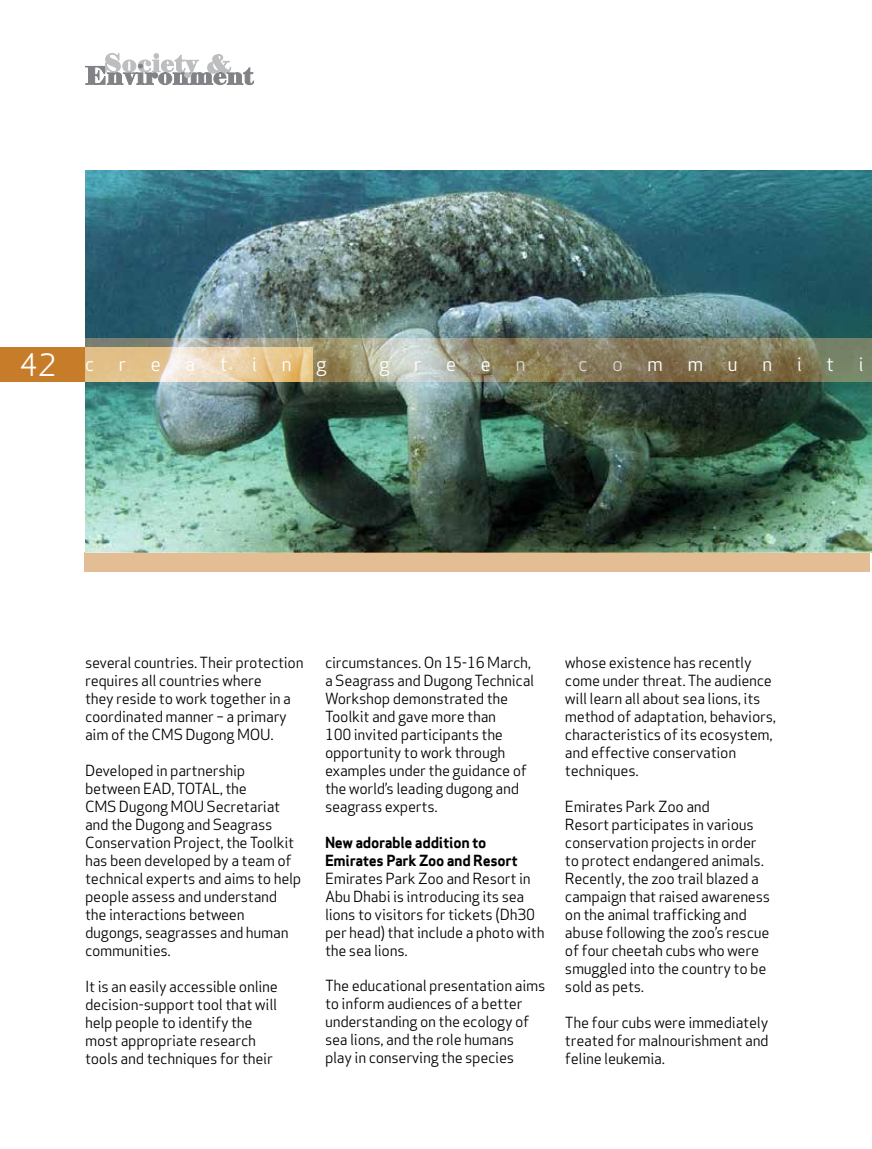
<style>
.page{position:relative;width:872px;height:1149px;background:#fff}
.page>*{position:absolute;margin:0;border:0;box-sizing:border-box;transform-origin:0 0}
.t1{font:30px "Apex Sans";color:#fff}
.t2{font:19.5px "Apex New";color:#fff}
.t3{font:19.5px "Apex New";color:#d1d3d4}
.t4{font:15px/18px "Apex Sans";letter-spacing:-.02em;color:#000}
.t5{font:700 15px/18px "Apex Sans";letter-spacing:-.02em;color:#000}
</style>
<div class="page">
<svg style="left:85px;top:53px;width:169px;height:33px"></svg>
<img style="left:85px;top:170px;width:787px;height:382px">
<div style="left:85px;top:552px;width:785px;height:19px;background:#e3bd94"></div>
<div style="left:0;top:347px;width:313px;height:35px;background:#c77c2a"></div>
<svg style="left:85px;top:338px;width:787px;height:44px;background:#a59a7a"></svg>
<h1 class="t1" style="left:20px;top:341px;width:38px">42</h1>
<h2 class="t2" style="left:85px;top:351px;width:10px">c</h2>
<h2 class="t2" style="left:119px;top:351px;width:9px">r</h2>
<h2 class="t2" style="left:151px;top:351px;width:11px">e</h2>
<h2 class="t2" style="left:186px;top:351px;width:11px">a</h2>
<h2 class="t2" style="left:220px;top:351px;width:9px">t</h2>
<h2 class="t2" style="left:252px;top:351px;width:6px">i</h2>
<h2 class="t2" style="left:282px;top:351px;width:11px">n</h2>
<h2 class="t2" style="left:316px;top:351px;width:11px">g</h2>
<h2 class="t2" style="left:379px;top:351px;width:11px">g</h2>
<h2 class="t2" style="left:414px;top:351px;width:9px">r</h2>
<h2 class="t2" style="left:446px;top:351px;width:11px">e</h2>
<h2 class="t2" style="left:481px;top:351px;width:11px">e</h2>
<h2 class="t3" style="left:516px;top:351px;width:11px">n</h2>
<h2 class="t3" style="left:578px;top:351px;width:10px">c</h2>
<h2 class="t3" style="left:612px;top:351px;width:12px">o</h2>
<h2 class="t2" style="left:647px;top:351px;width:17px">m</h2>
<h2 class="t2" style="left:687px;top:351px;width:17px">m</h2>
<h2 class="t2" style="left:728px;top:351px;width:11px">u</h2>
<h2 class="t2" style="left:762px;top:351px;width:11px">n</h2>
<h2 class="t2" style="left:797px;top:351px;width:6px">i</h2>
<h2 class="t2" style="left:826px;top:351px;width:9px">t</h2>
<h2 class="t2" style="left:858px;top:351px;width:6px">i</h2>
<p class="t4" style="left:85px;top:651px;width:220px">several countries. Their protection requires all countries where<br>they reside to work together in a coordinated manner – a primary aim of the CMS Dugong MOU.</p>
<p class="t4" style="left:85px;top:759px;width:218px">Developed in partnership between EAD, TOTAL, the<br>CMS Dugong MOU Secretariat and the Dugong and Seagrass<br>Conservation Project, the Toolkit has been developed by a team of technical experts and aims to help people assess and understand the interactions between dugongs, seagrasses and human communities.</p>
<p class="t4" style="left:85px;top:975px;width:194px">It is an easily accessible online decision-support tool that will help people to identify the most appropriate research tools and techniques for their</p>
<p class="t4" style="left:325px;top:651px;width:211px">circumstances. On 15-16 March, a Seagrass and Dugong Technical<br>Workshop demonstrated the<br>Toolkit and gave more than<br>100 invited participants the opportunity to work through examples under the guidance of the world’s leading dugong and seagrass experts.</p>
<p class="t5" style="left:325px;top:832px;width:194px">New adorable addition to<br>Emirates Park Zoo and Resort</p>
<p class="t4" style="left:325px;top:867px;width:221px">Emirates Park Zoo and Resort in<br>Abu Dhabi is introducing its sea lions to visitors for tickets (Dh30 per head) that include a photo with the sea lions.</p>
<p class="t4" style="left:325px;top:974px;width:222px">The educational presentation aims to inform audiences of a better understanding on the ecology of sea lions, and the role humans<br>play in conserving the species</p>
<p class="t4" style="left:565px;top:651px;width:212px">whose existence has recently come under threat. The audience will learn all about sea lions, its method of adaptation, behaviors, characteristics of its ecosystem, and effective conservation techniques.</p>
<p class="t4" style="left:565px;top:795px;width:207px">Emirates Park Zoo and<br>Resort participates in various conservation projects in order to protect endangered animals.<br>Recently, the zoo trail blazed a campaign that raised awareness on the animal trafficking and abuse following the zoo’s rescue of four cheetah cubs who were smuggled into the country to be sold as pets.</p>
<p class="t4" style="left:565px;top:1011px;width:205px;text-align:justify">The four cubs were immediately treated for malnourishment and feline leukemia.</p>
</div>
